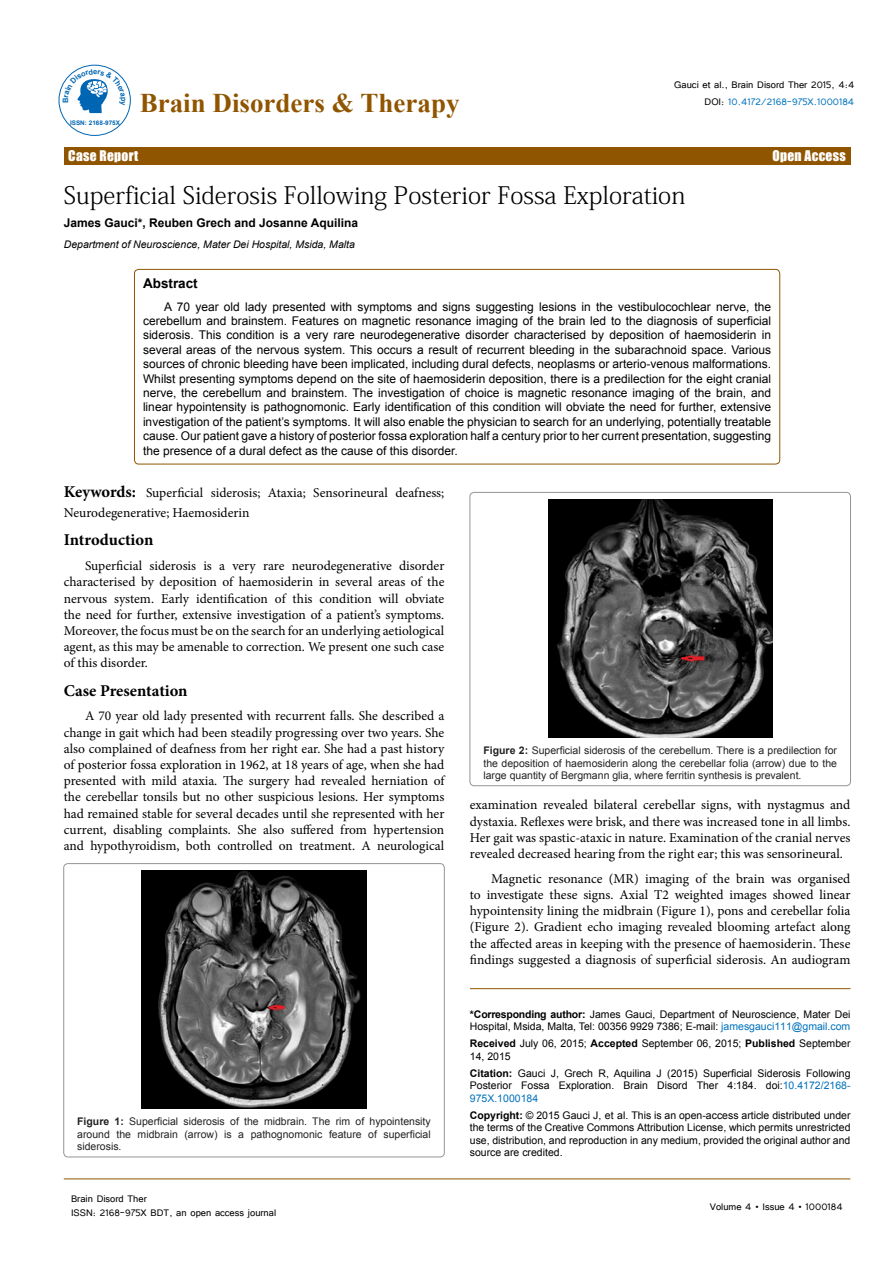
<style>
.page{position:relative;width:893px;height:1263px;background:#fff}
.page>*{position:absolute;margin:0;border:0;box-sizing:border-box;transform-origin:0 0}
.t1{font:700 27px "Times New Roman";color:#905501}
.t2{font:24px "Adobe Fangsong Std";color:#000}
.t3{font:700 16.5px "Minion Pro";letter-spacing:-.005em;color:#000}
.t4{font:13.5px/16.2px "Minion Pro";color:#000;text-align:justify}
.t5{font:13.5px "Impact";letter-spacing:.02em;color:#fff}
.t6{font:700 13.5px "Arial";color:#000}
.t7{font:12px/14.4px "Arial";color:#000;text-align:justify}
.t8{font:12px/14.4px "Tunga";color:#000}
.t9{font:700 12px "Arial";color:#000}
.t10{font:10.5px/12.6px "Arial";color:#000}
.t11{font:10.5px/12.6px "Arial";color:#222;text-align:justify}
.t12{font:italic 10.5px "Arial";color:#000}
.t13{font:700 6.3px "Arial";color:#0066b3}
.s1{color:#0072bc}
.s2{font-weight:700;font-size:16.5px}
.s3{font-weight:700}
</style>
<div class="page">
<hr style="left:64px;top:1179px;width:786px;height:1px;background:#905501">
<div style="left:64px;top:147px;width:786px;height:17px;background:#905501"></div>
<hr style="left:470px;top:988px;width:380px;height:1px;background:#905501">
<div style="left:134px;top:269px;width:646px;height:195px;border:1px solid #905501;border-radius:4px"></div>
<div style="left:64px;top:863px;width:380px;height:294px;border:1px solid #939598;border-radius:4px"></div>
<img style="left:142px;top:870px;width:224px;height:239px">
<div style="left:470px;top:492px;width:380px;height:294px;border:1px solid #939598;border-radius:4px"></div>
<img style="left:548px;top:499px;width:224px;height:239px">
<div style="left:59px;top:65px;width:72px;height:71px;border:1px solid #0066b3;border-radius:50%"></div>
<svg style="left:63px;top:69px;width:62px;height:44px"></svg>
<p class="t13" style="left:70px;top:118px;width:52px">ISSN: 2168-975X</p>
<h1 class="t1" style="left:140px;top:84px;width:321px">Brain Disorders &amp; Therapy</h1>
<p class="t8" style="left:674px;top:75px;width:182px;line-height:16.8px;text-align:right">Gauci et al., Brain Disord Ther 2015, 4:4<br>DOI: <span class="s1">10.4172/2168-975X.1000184</span></p>
<p class="t5" style="left:68px;top:145px;width:71px">Case Report</p>
<p class="t5" style="left:772px;top:145px;width:75px">Open Access</p>
<h2 class="t2" style="left:64px;top:180px;width:623px">Superficial Siderosis Following Posterior Fossa Exploration</h2>
<p class="t9" style="left:64px;top:215px;width:296px">James Gauci*, Reuben Grech and Josanne Aquilina</p>
<p class="t12" style="left:64px;top:238px;width:293px">Department of Neuroscience, Mater Dei Hospital, Msida, Malta</p>
<p class="t6" style="left:143px;top:274px;width:56px">Abstract</p>
<p class="t7" style="left:143px;top:299px;width:630px;text-indent:21px">A 70 year old lady presented with symptoms and signs suggesting lesions in the vestibulocochlear nerve, the cerebellum and brainstem. Features on magnetic resonance imaging of the brain led to the diagnosis of superficial siderosis. This condition is a very rare neurodegenerative disorder characterised by deposition of haemosiderin in several areas of the nervous system. This occurs a result of recurrent bleeding in the subarachnoid space. Various sources of chronic bleeding have been implicated, including dural defects, neoplasms or arterio-venous malformations.<br>Whilst presenting symptoms depend on the site of haemosiderin deposition, there is a predilection for the eight cranial nerve, the cerebellum and brainstem. The investigation of choice is magnetic resonance imaging of the brain, and linear hypointensity is pathognomonic. Early identification of this condition will obviate the need for further, extensive investigation of the patient’s symptoms. It will also enable the physician to search for an underlying, potentially treatable cause. Our patient gave a history of posterior fossa exploration half a century prior to her current presentation, suggesting the presence of a dural defect as the cause of this disorder.</p>
<p class="t4" style="left:64px;top:483px;width:382px;line-height:19.8px"><span class="s2">Keywords:</span> Superficial siderosis; Ataxia; Sensorineural deafness;<br>Neurodegenerative; Haemosiderin</p>
<p class="t3" style="left:64px;top:528px;width:91px">Introduction</p>
<p class="t4" style="left:64px;top:558px;width:382px;text-indent:21px">Superficial siderosis is a very rare neurodegenerative disorder characterised by deposition of haemosiderin in several areas of the nervous system. Early identification of this condition will obviate the need for further, extensive investigation of a patient’s symptoms.<br>Moreover, the focus must be on the search for an underlying aetiological agent, as this may be amenable to correction. We present one such case of this disorder.</p>
<p class="t3" style="left:64px;top:679px;width:125px">Case Presentation</p>
<p class="t4" style="left:64px;top:708px;width:382px;text-indent:21px">A 70 year old lady presented with recurrent falls. She described a change in gait which had been steadily progressing over two years. She also complained of deafness from her right ear. She had a past history of posterior fossa exploration in 1962, at 18 years of age, when she had presented with mild ataxia. The surgery had revealed herniation of the cerebellar tonsils but no other suspicious lesions. Her symptoms had remained stable for several decades until she represented with her current, disabling complaints. She also suffered from hypertension and hypothyroidism, both controlled on treatment. A neurological</p>
<p class="t11" style="left:77px;top:1115px;width:355px"><span class="s3">Figure 1:</span> Superficial siderosis of the midbrain. The rim of hypointensity around the midbrain (arrow) is a pathognomonic feature of superficial siderosis.</p>
<p class="t8" style="left:71px;top:1190px;width:207px">Brain Disord Ther<br>ISSN: 2168-975X BDT, an open access journal</p>
<p class="t11" style="left:483px;top:744px;width:355px"><span class="s3">Figure 2:</span> Superficial siderosis of the cerebellum. There is a predilection for the deposition of haemosiderin along the cerebellar folia (arrow) due to the large quantity of Bergmann glia, where ferritin synthesis is prevalent.</p>
<p class="t4" style="left:470px;top:797px;width:382px">examination revealed bilateral cerebellar signs, with nystagmus and dystaxia. Reflexes were brisk, and there was increased tone in all limbs.<br>Her gait was spastic-ataxic in nature. Examination of the cranial nerves revealed decreased hearing from the right ear; this was sensorineural.</p>
<p class="t4" style="left:470px;top:870px;width:382px;text-indent:21px">Magnetic resonance (MR) imaging of the brain was organised to investigate these signs. Axial T2 weighted images showed linear hypointensity lining the midbrain (Figure 1), pons and cerebellar folia (Figure 2). Gradient echo imaging revealed blooming artefact along the affected areas in keeping with the presence of haemosiderin. These findings suggested a diagnosis of superficial siderosis. An audiogram</p>
<p class="t10" style="left:470px;top:1008px;width:382px"><span class="s3">*Corresponding author:</span> James Gauci, Department of Neuroscience, Mater Dei<br>Hospital, Msida, Malta, Tel: 00356 9929 7386; E-mail: <span class="s1">jamesgauci111@gmail.com</span></p>
<p class="t10" style="left:470px;top:1037px;width:382px"><span class="s3">Received</span> July 06, 2015; <span class="s3">Accepted</span> September 06, 2015; <span class="s3">Published</span> September<br>14, 2015</p>
<p class="t10" style="left:470px;top:1067px;width:382px;text-align:justify"><span class="s3">Citation:</span> Gauci J, Grech R, Aquilina J (2015) Superficial Siderosis Following Posterior Fossa Exploration. Brain Disord Ther 4:184. doi:<span class="s1">10.4172/2168- 975X.1000184</span></p>
<p class="t10" style="left:470px;top:1109px;width:382px;text-align:justify"><span class="s3">Copyright:</span> © 2015 Gauci J, et al. This is an open-access article distributed under the terms of the Creative Commons Attribution License, which permits unrestricted use, distribution, and reproduction in any medium, provided the original author and source are credited.</p>
<p class="t8" style="left:710px;top:1199px;width:134px">Volume 4 • Issue 4 • 1000184</p>
</div>
